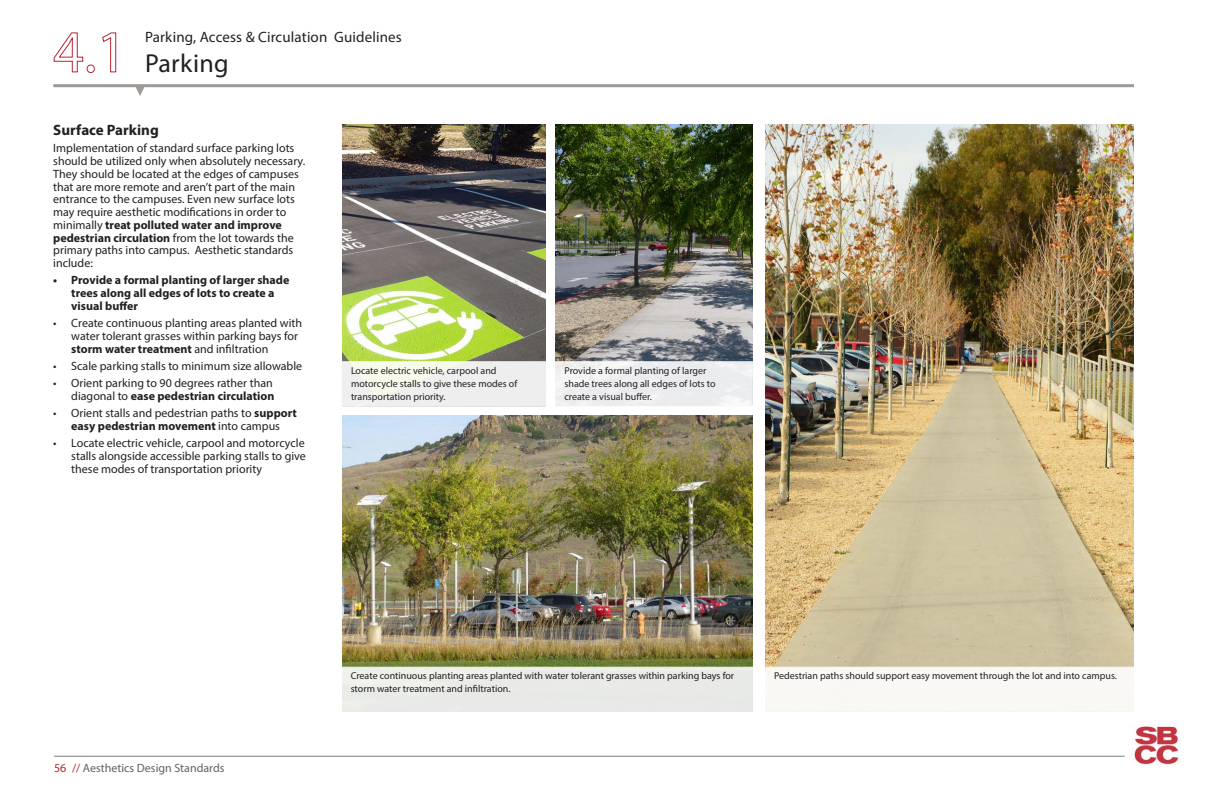
<style>
.page{position:relative;width:1224px;height:792px;background:#fff}
.page>*{position:absolute;margin:0;border:0;box-sizing:border-box;transform-origin:0 0}
.t1{font:26px "Myriad Pro";letter-spacing:.01em;color:#231f20}
.t2{font:15px "Myriad Pro";letter-spacing:.01em;color:#231f20}
.Subhead{font:700 15px "Myriad Pro";color:#231f20}
.Body_Text{font:12px/12.7px "Myriad Pro";color:#231f20}
.t3{font:700 12px/12.7px "Myriad Pro";color:#231f20}
.t4{font:12px "Myriad Pro";color:#626262}
.t5{font:10px/13px "Myriad Pro";color:#231f20}
.s1{font-weight:700}
.s2{color:#b82432}
</style>
<div class="page">
<hr style="left:54px;top:756px;width:1071px;height:1px;background:#7c7a79">
<hr style="left:53px;top:84px;width:1081px;height:3px;background:#9d9a98">
<svg style="left:135px;top:87px;width:10px;height:9px"></svg>
<img style="left:1134px;top:726px;width:45px;height:38px">
<img style="left:556px;top:124px;width:197px;height:237px">
<img style="left:342px;top:124px;width:204px;height:237px">
<img style="left:342px;top:415px;width:411px;height:252px">
<img style="left:765px;top:124px;width:369px;height:543px">
<div style="left:342px;top:667px;width:411px;height:45px;background:#e9eae8"></div>
<div style="left:342px;top:361px;width:204px;height:46px;background:#efefee;border:1px solid #fff"></div>
<div style="left:555px;top:361px;width:198px;height:46px;background:#ebedee;border:1px solid #fff"></div>
<div style="left:764px;top:667px;width:406px;height:45px;background:#f9f8f5"></div>
<svg style="left:53px;top:32px;width:31px;height:41px"></svg>
<div style="left:87px;top:64px;width:8px;height:9px;border:1px solid #b82432;border-radius:50%"></div>
<svg style="left:102px;top:32px;width:15px;height:41px"></svg>
<p class="t2" style="left:145px;top:27px;width:258px">Parking, Access &amp; Circulation Guidelines</p>
<p class="t1" style="left:145px;top:47px;width:85px">Parking</p>
<p class="Subhead" style="left:53px;top:121px;width:107px">Surface Parking</p>
<p class="Body_Text" style="left:53px;top:142px;width:254px">Implementation of standard surface parking lots should be utilized only when absolutely necessary.<br>They should be located at the edges of campuses that are more remote and aren’t part of the main entrance to the campuses. Even new surface lots may require aesthetic modifications in order to minimally <span class="s1">treat polluted water and improve pedestrian circulation</span> from the lot towards the primary paths into campus. Aesthetic standards include:</p>
<p class="t3" style="left:71px;top:274px;width:220px;text-indent:-18px">• Provide a formal planting of larger shade trees along all edges of lots to create a visual buffer</p>
<p class="Body_Text" style="left:71px;top:317px;width:232px;text-indent:-18px">• Create continuous planting areas planted with water tolerant grasses within parking bays for <span class="s1">storm water treatment</span> and infiltration</p>
<p class="Body_Text" style="left:53px;top:359px;width:250px">• Scale parking stalls to minimum size allowable</p>
<p class="Body_Text" style="left:53px;top:377px;width:223px;text-align:right">• Orient parking to 90 degrees rather than diagonal to <span class="s1">ease pedestrian circulation</span></p>
<p class="Body_Text" style="left:53px;top:407px;width:245px;text-align:center">• Orient stalls and pedestrian paths to <span class="s1">support easy pedestrian movement</span> into campus</p>
<p class="Body_Text" style="left:71px;top:437px;width:236px;text-align:justify;text-indent:-18px">• Locate electric vehicle, carpool and motorcycle stalls alongside accessible parking stalls to give these modes of transportation priority</p>
<p class="t5" style="left:351px;top:364px;width:168px">Locate electric vehicle, carpool and motorcycle stalls to give these modes of transportation priority.</p>
<p class="t5" style="left:565px;top:364px;width:153px">Provide a formal planting of larger shade trees along all edges of lots to create a visual buffer.</p>
<p class="t4" style="left:54px;top:760px;width:172px"><span class="s2">56 //</span> Aesthetics Design Standards</p>
<p class="t5" style="left:351px;top:669px;width:385px">Create continuous planting areas planted with water tolerant grasses within parking bays for storm water treatment and infiltration.</p>
<p class="t5" style="left:774px;top:669px;width:345px">Pedestrian paths should support easy movement through the lot and into campus.</p>
</div>
